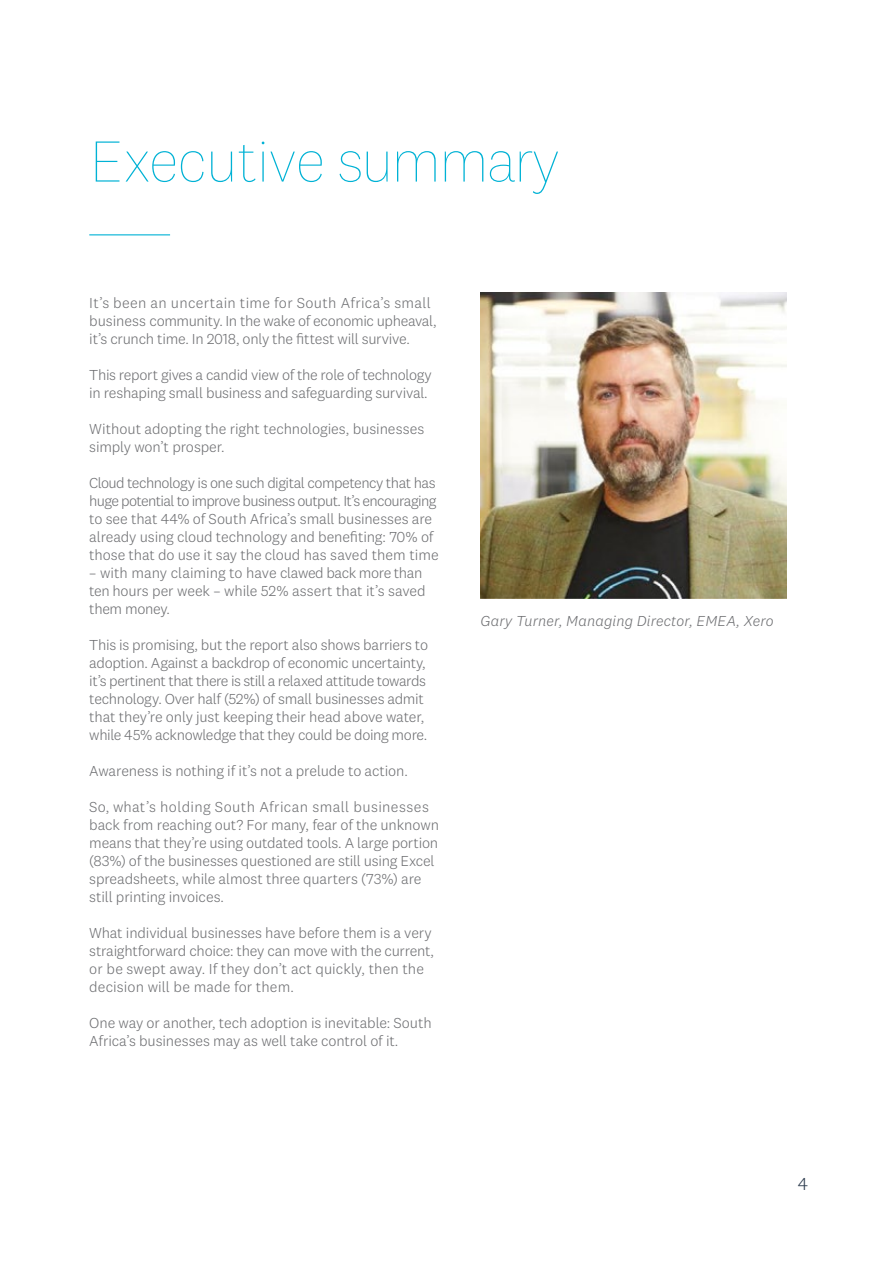
<style>
.page{position:relative;width:893px;height:1263px;background:#fff}
.page>*{position:absolute;margin:0;border:0;box-sizing:border-box;transform-origin:0 0}
.t1{font:100 60px "National 2";letter-spacing:-.02em;color:#00b2d5}
.t2{font:300 18px "National 2";color:#2c3b4d}
.t3{font:300 15px/18px "National 2";letter-spacing:-.015em;color:#6d6e71}
.t4{font:italic 300 15px "National 2";letter-spacing:.01em;color:#6d6e71}
</style>
<div class="page">
<hr style="left:89px;top:234px;width:81px;height:1px;background:#00b2d5">
<img style="left:480px;top:292px;width:307px;height:307px">
<h1 class="t1" style="left:89px;top:128px;width:472px">Executive summary</h1>
<p class="t3" style="left:89px;top:293px;width:349px">It’s been an uncertain time for South Africa’s small business community. In the wake of economic upheaval, it’s crunch time. In 2018, only the fittest will survive.</p>
<p class="t3" style="left:89px;top:365px;width:344px">This report gives a candid view of the role of technology in reshaping small business and safeguarding survival.</p>
<p class="t3" style="left:89px;top:419px;width:336px">Without adopting the right technologies, businesses simply won’t prosper.</p>
<p class="t3" style="left:89px;top:473px;width:351px">Cloud technology is one such digital competency that has huge potential to improve business output. It’s encouraging to see that 44% of South Africa’s small businesses are already using cloud technology and benefiting: 70% of those that do use it say the cloud has saved them time</p>
<p class="t3" style="left:89px;top:563px;width:338px">– with many claiming to have clawed back more than ten hours per week – while 52% assert that it’s saved them money.</p>
<p class="t3" style="left:89px;top:635px;width:340px">This is promising, but the report also shows barriers to adoption. Against a backdrop of economic uncertainty, it’s pertinent that there is still a relaxed attitude towards technology. Over half (52%) of small businesses admit that they’re only just keeping their head above water, while 45% acknowledge that they could be doing more.</p>
<p class="t3" style="left:89px;top:761px;width:320px">Awareness is nothing if it’s not a prelude to action.</p>
<p class="t3" style="left:89px;top:797px;width:351px">So, what’s holding South African small businesses back from reaching out? For many, fear of the unknown means that they’re using outdated tools. A large portion (83%) of the businesses questioned are still using Excel spreadsheets, while almost three quarters (73%) are still printing invoices.</p>
<p class="t3" style="left:89px;top:923px;width:346px">What individual businesses have before them is a very straightforward choice: they can move with the current, or be swept away. If they don’t act quickly, then the decision will be made for them.</p>
<p class="t3" style="left:89px;top:1013px;width:344px">One way or another, tech adoption is inevitable: South<br>Africa’s businesses may as well take control of it.</p>
<p class="t4" style="left:480px;top:612px;width:295px">Gary Turner, Managing Director, EMEA, Xero</p>
<p class="t2" style="left:798px;top:1173px;width:12px">4</p>
</div>
